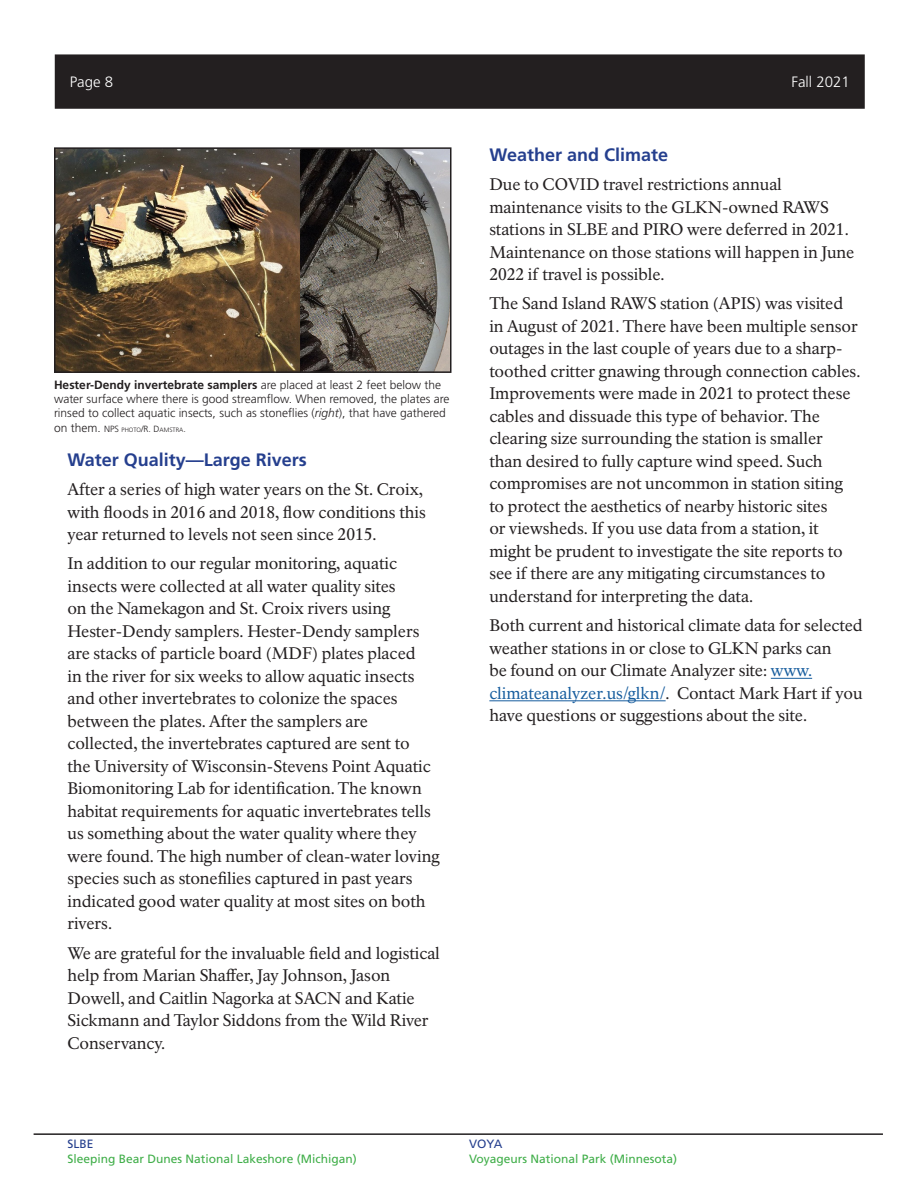
<style>
.page{position:relative;width:918px;height:1188px;background:#fff}
.page>*{position:absolute;margin:0;border:0;box-sizing:border-box;transform-origin:0 0}
.Article_Header1{font:700 18px "Frutiger LT Std";color:#253f8e}
.Newsletter_Body_Text{font:16.5px/22.5px "NPS Rawlinson OT";letter-spacing:-.005em;color:#231f20}
.t1{font:300 15px "Frutiger LT Std";color:#fff}
.Caption_Text{font:300 12px/14.4px "Frutiger LT Std";color:#231f20}
.t2{font:12px "Frutiger LT Std";color:#40ae49}
.t3{font:12px "Frutiger LT Std";color:#253f8e}
.Caption_Text-2{font:300 6.3px "Frutiger LT Std";color:#231f20}
.s1{font-weight:700}
.s2{font-style:italic}
.s3{font-size:12px}
.s4{font-size:9px}
.s5{color:#175d9e}
</style>
<div class="page">
<hr style="left:34px;top:1133px;width:849px;height:2px;background:#231f20">
<div style="left:56px;top:55px;width:808px;height:53px;background:#231f20"></div>
<div style="left:55px;top:54px;width:810px;height:55px;border:2px solid #231f20"></div>
<hr style="left:771px;top:678px;width:41px;height:1px;background:#175d9e">
<hr style="left:489px;top:700px;width:177px;height:1px;background:#175d9e">
<img style="left:57px;top:150px;width:392px;height:220px">
<div style="left:54px;top:147px;width:398px;height:226px;border:2px solid #231f20"></div>
<p class="t1" style="left:70px;top:74px;width:45px">Page 8</p>
<p class="t1" style="left:791px;top:74px;width:60px">Fall 2021</p>
<p class="Caption_Text" style="left:54px;top:377px;width:397px"><span class="s1">Hester-Dendy invertebrate samplers</span> are placed at least 2 feet below the water surface where there is good streamflow. When removed, the plates are rinsed to collect aquatic insects, such as stoneflies (<span class="s2">right</span>), that have gathered</p>
<p class="Caption_Text-2" style="left:54px;top:426px;width:133px"><span class="s3">on them.</span> <span class="s4">NPS</span> PHOTO<span class="s4">/R. D</span>AMSTRA<span class="s4">.</span></p>
<h1 class="Article_Header1" style="left:68px;top:449px;width:241px">Water Quality—Large Rivers</h1>
<p class="Newsletter_Body_Text" style="left:68px;top:478px;width:360px">After a series of high water years on the St. Croix, with floods in 2016 and 2018, flow conditions this year returned to levels not seen since 2015.</p>
<p class="Newsletter_Body_Text" style="left:68px;top:552px;width:374px">In addition to our regular monitoring, aquatic insects were collected at all water quality sites<br>on the Namekagon and St. Croix rivers using Hester-Dendy samplers. Hester-Dendy samplers are stacks of particle board (MDF) plates placed<br>in the river for six weeks to allow aquatic insects and other invertebrates to colonize the spaces between the plates. After the samplers are collected, the invertebrates captured are sent to<br>the University of Wisconsin-Stevens Point Aquatic Biomonitoring Lab for identification. The known habitat requirements for aquatic invertebrates tells us something about the water quality where they were found. The high number of clean-water loving species such as stonefilies captured in past years indicated good water quality at most sites on both rivers.</p>
<p class="Newsletter_Body_Text" style="left:68px;top:942px;width:374px">We are grateful for the invaluable field and logistical help from Marian Shaffer, Jay Johnson, Jason Dowell, and Caitlin Nagorka at SACN and Katie Sickmann and Taylor Siddons from the Wild River Conservancy.</p>
<h1 class="Article_Header1" style="left:489px;top:144px;width:180px">Weather and Climate</h1>
<p class="Newsletter_Body_Text" style="left:489px;top:173px;width:367px">Due to COVID travel restrictions annual maintenance visits to the GLKN-owned RAWS stations in SLBE and PIRO were deferred in 2021.<br>Maintenance on those stations will happen in June 2022 if travel is possible.</p>
<p class="Newsletter_Body_Text" style="left:489px;top:293px;width:373px">The Sand Island RAWS station (APIS) was visited in August of 2021. There have been multiple sensor outages in the last couple of years due to a sharp&shy;toothed critter gnawing through connection cables.<br>Improvements were made in 2021 to protect these cables and dissuade this type of behavior. The clearing size surrounding the station is smaller<br>than desired to fully capture wind speed. Such compromises are not uncommon in station siting to protect the aesthetics of nearby historic sites<br>or viewsheds. If you use data from a station, it might be prudent to investigate the site reports to see if there are any mitigating circumstances to understand for interpreting the data.</p>
<p class="Newsletter_Body_Text" style="left:489px;top:614px;width:375px">Both current and historical climate data for selected weather stations in or close to GLKN parks can<br>be found on our Climate Analyzer site: <span class="s5">www. climateanalyzer.us/glkn/</span>. Contact Mark Hart if you have questions or suggestions about the site.</p>
<p class="t3" style="left:68px;top:1137px;width:28px">SLBE</p>
<p class="t2" style="left:68px;top:1151px;width:291px">Sleeping Bear Dunes National Lakeshore (Michigan)</p>
<p class="t3" style="left:469px;top:1137px;width:35px">VOYA</p>
<p class="t2" style="left:469px;top:1151px;width:210px">Voyageurs National Park (Minnesota)</p>
</div>
